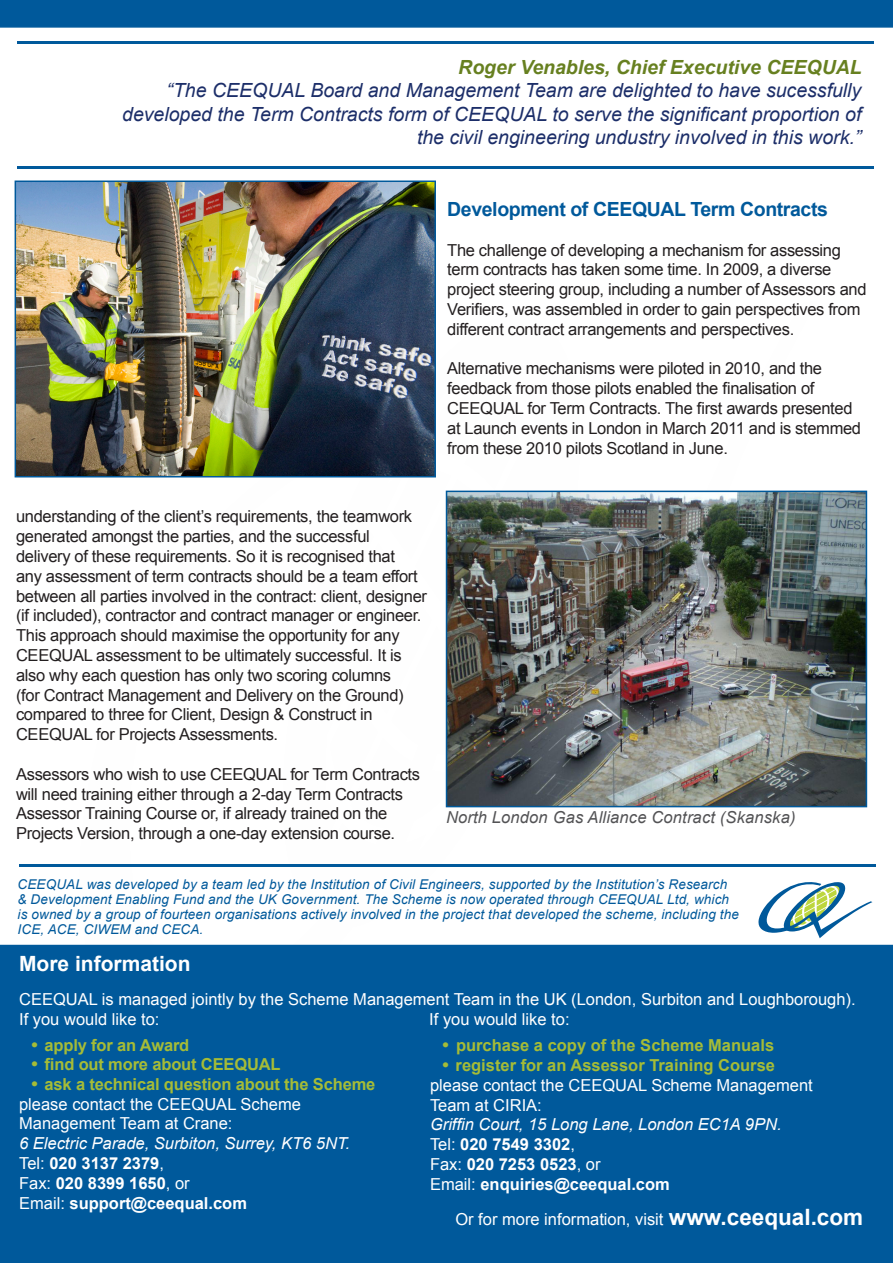
<style>
.page{position:relative;width:893px;height:1263px;background:#fff}
.page>*{position:absolute;margin:0;border:0;box-sizing:border-box;transform-origin:0 0}
.t1{font:700 21px "Arial";color:#fff}
.t2{font:italic 19.5px/23.4px "Arial";color:#1c2e69;text-align:right}
.t3{font:700 19.5px "Arial";letter-spacing:-.02em;color:#00599b}
.t4{font:16.5px/19.8px "Arial";letter-spacing:-.02em;color:#231f20}
.t5{font:16.5px/19.8px "Arial";color:#fff}
.t6{font:700 16.5px "Arial";letter-spacing:-.01em;color:#a5bc37}
.t7{font:700 16.5px/19.8px "Arial";color:#fff}
.t8{font:italic 16.5px "Arial";color:#fff}
.t9{font:italic 16.5px "Arial";letter-spacing:.01em;color:#535355}
.t10{font:italic 13.5px/15px "Arial";letter-spacing:.01em;color:#00599b}
.s1{font-weight:700;color:#678020}
.s2{font-size:18px}
.s3{font-weight:400}
.s4{font-weight:700;font-size:22.5px}
</style>
<div class="page">
<div style="left:0;top:0;width:893px;height:28px;background:#00599b"></div>
<div style="left:0;top:1255px;width:893px;height:8px;background:#00599b"></div>
<svg style="left:80px;top:477px;width:738px;height:468px"></svg>
<div style="left:0;top:945px;width:893px;height:310px;background:#00599b"></div>
<hr style="left:19px;top:865px;width:856px;height:2px;background:#00599b">
<svg style="left:758px;top:879px;width:114px;height:59px"></svg>
<img style="left:449px;top:494px;width:415px;height:310px">
<div style="left:446px;top:491px;width:421px;height:316px;border:2px solid #00599b"></div>
<hr style="left:18px;top:166px;width:856px;height:2px;background:#00599b">
<hr style="left:18px;top:42px;width:856px;height:2px;background:#00599b">
<img style="left:18px;top:183px;width:415px;height:291px">
<div style="left:15px;top:180px;width:421px;height:297px;border:2px solid #00599b"></div>
<p class="t2" style="left:122px;top:55px;width:741px"><span class="s1">Roger Venables, Chief Executive CEEQUAL<br></span>“The CEEQUAL Board and Management Team are delighted to have sucessfully developed the Term Contracts form of CEEQUAL to serve the significant proportion of the civil engineering undustry involved in this work.”</p>
<p class="t3" style="left:447px;top:196px;width:382px">Development of CEEQUAL Term Contracts</p>
<p class="t4" style="left:447px;top:240px;width:421px">The challenge of developing a mechanism for assessing term contracts has taken some time. In 2009, a diverse project steering group, including a number of Assessors and Verifiers, was assembled in order to gain perspectives from different contract arrangements and perspectives.</p>
<p class="t4" style="left:447px;top:359px;width:415px">Alternative mechanisms were piloted in 2010, and the feedback from those pilots enabled the finalisation of CEEQUAL for Term Contracts. The first awards presented at Launch events in London in March 2011 and is stemmed from these 2010 pilots Scotland in June.</p>
<p class="t4" style="left:16px;top:507px;width:412px">understanding of the client’s requirements, the teamwork generated amongst the parties, and the successful delivery of these requirements. So it is recognised that<br>any assessment of term contracts should be a team effort between all parties involved in the contract: client, designer (if included), contractor and contract manager or engineer.<br>This approach should maximise the opportunity for any CEEQUAL assessment to be ultimately successful. It is also why each question has only two scoring columns<br>(for Contract Management and Delivery on the Ground) compared to three for Client, Design &amp; Construct in CEEQUAL for Projects Assessments.</p>
<p class="t4" style="left:16px;top:764px;width:406px">Assessors who wish to use CEEQUAL for Term Contracts will need training either through a 2-day Term Contracts Assessor Training Course or, if already trained on the Projects Version, through a one-day extension course.</p>
<p class="t9" style="left:446px;top:807px;width:351px">North London Gas Alliance Contract (Skanska)</p>
<p class="t10" style="left:18px;top:877px;width:723px">CEEQUAL was developed by a team led by the Institution of Civil Engineers, supported by the Institution’s Research &amp; Development Enabling Fund and the UK Government. The Scheme is now operated through CEEQUAL Ltd, which is owned by a group of fourteen organisations actively involved in the project that developed the scheme, including the ICE, ACE, CIWEM and CECA.</p>
<p class="t1" style="left:19px;top:950px;width:173px">More information</p>
<p class="t5" style="left:19px;top:990px;width:838px">CEEQUAL is managed jointly by the Scheme Management Team in the UK (London, Surbiton and Loughborough).</p>
<p class="t5" style="left:19px;top:1009px;width:142px">If you would like to:</p>
<p class="t5" style="left:429px;top:1009px;width:142px">If you would like to:</p>
<p class="t6" style="left:442px;top:1035px;width:333px"><span class="s2">•</span> purchase a copy of the Scheme Manuals</p>
<p class="t6" style="left:442px;top:1054px;width:334px"><span class="s2">•</span> register for an Assessor Training Course</p>
<p class="t5" style="left:430px;top:1075px;width:384px">please contact the CEEQUAL Scheme Management</p>
<p class="t5" style="left:430px;top:1095px;width:113px">Team at CIRIA:</p>
<p class="t8" style="left:430px;top:1114px;width:353px">Griffin Court, 15 Long Lane, London EC1A 9PN.</p>
<p class="t7" style="left:430px;top:1135px;width:172px"><span class="s3">Tel:</span> 020 7549 3302<span class="s3">,<br>Fax:</span> 020 7253 0523<span class="s3">, or</span></p>
<p class="t7" style="left:430px;top:1175px;width:241px"><span class="s3">Email:</span> enquiries@ceequal.com</p>
<p class="t5" style="left:455px;top:1209px;width:409px">Or for more information, visit <span class="s4">www.ceequal.com</span></p>
<p class="t6" style="left:32px;top:1034px;width:159px"><span class="s2">•</span> apply for an Award</p>
<p class="t6" style="left:32px;top:1054px;width:250px"><span class="s2">•</span> find out more about CEEQUAL</p>
<p class="t6" style="left:32px;top:1073px;width:345px"><span class="s2">•</span> ask a technical question about the Scheme</p>
<p class="t5" style="left:19px;top:1094px;width:283px">please contact the CEEQUAL Scheme<br>Management Team at Crane:</p>
<p class="t8" style="left:19px;top:1133px;width:333px">6 Electric Parade, Surbiton, Surrey, KT6 5NT.</p>
<p class="t7" style="left:19px;top:1154px;width:172px"><span class="s3">Tel:</span> 020 3137 2379<span class="s3">,<br>Fax:</span> 020 8399 1650<span class="s3">, or</span></p>
<p class="t7" style="left:19px;top:1193px;width:229px"><span class="s3">Email:</span> support@ceequal.com</p>
</div>
